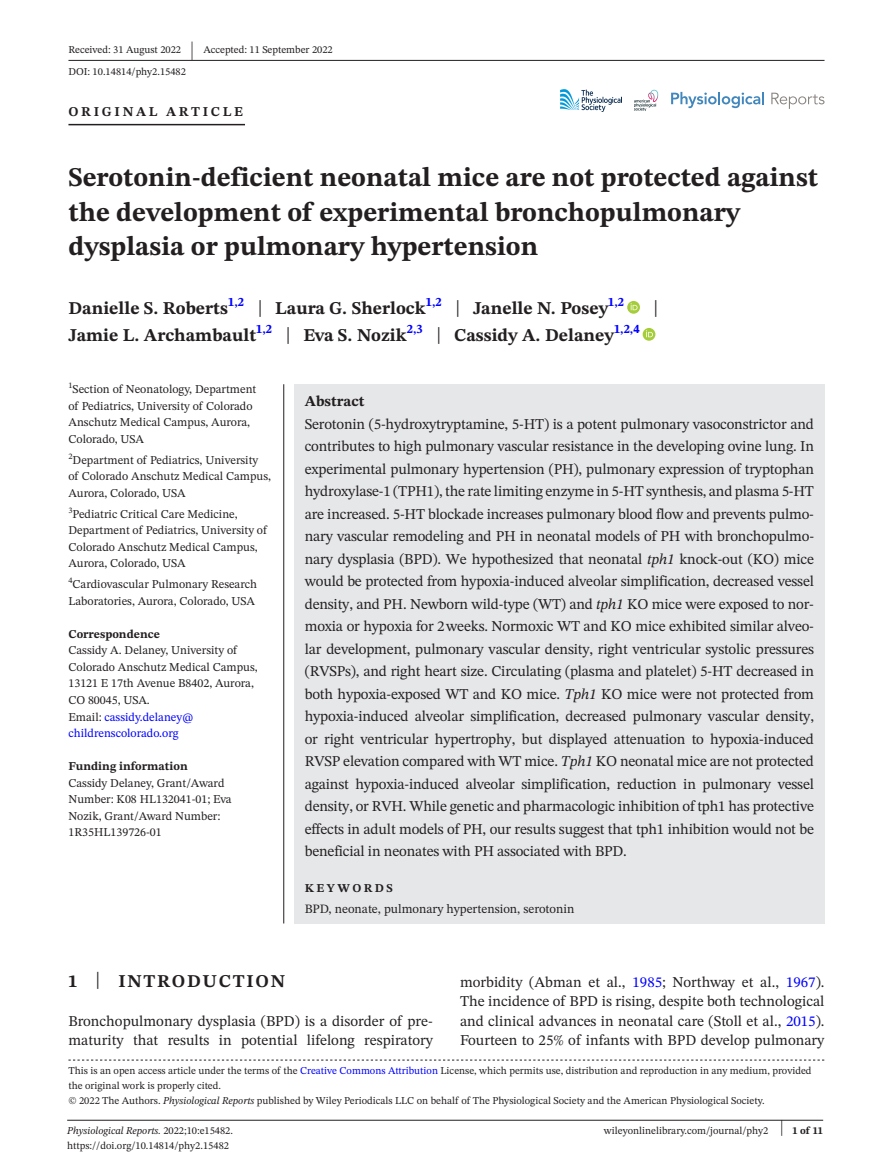
<style>
.page{position:relative;width:893px;height:1174px;background:#fff}
.page>*{position:absolute;margin:0;border:0;box-sizing:border-box;transform-origin:0 0}
.t1{font:700 27px/34.5px "STIX Two Text";color:#231f20}
.t2{font:25.65px "STIX Two Text";color:#231f20;scale:.49 1}
.t3{font:23.4px "STIX Two Text";color:#231f20;scale:.77 1}
.t4{font:700 18px "STIX Two Text";color:#231f20}
.t5{font:700 18px "STIX Two Text";letter-spacing:.1em;color:#231f20}
.t6{font:15px/22.5px "STIX Two Text";color:#231f20;text-align:justify}
.t7{font:700 15px "STIX Two Text";color:#231f20}
.t8{font:700 13.5px "STIX Two Text";letter-spacing:.2em;color:#231f20}
.t9{font:12.75px "STIX Two Text";color:#231f20}
.t10{font:12px/16.5px "STIX Two Text";color:#231f20}
.t11{font:700 12px "STIX Two Text";color:#231f20}
.t12{font:700 12px "STIX Two Text";letter-spacing:.2em;color:#231f20}
.t13{font:10.5px/15px "STIX Two Text";color:#231f20}
.t14{font:italic 10.5px "STIX Two Text";color:#231f20}
.t15{font:700 10.5px "STIX Two Text";color:#231f20}
.s1{font-weight:400;font-size:23.4px}
.s2{color:#00f}
.s3{font-style:italic}
.s4{font-weight:400;font-size:23.7px}
.s5{font-style:normal}
.s6{font-weight:400;font-size:22.2px}
</style>
<div class="page">
<hr style="left:67px;top:1119px;width:756px;height:1px;background:#231f20">
<svg style="left:634px;top:90px;width:24px;height:21px"></svg>
<img style="left:560px;top:90px;width:62px;height:21px">
<svg style="left:671px;top:92px;width:93px;height:16px"></svg>
<svg style="left:771px;top:93px;width:53px;height:16px"></svg>
<hr style="left:68px;top:60px;width:756px;height:1px;background:#231f20">
<hr style="left:68px;top:124px;width:177px;height:1px;background:#231f20">
<svg style="left:627px;top:301px;width:13px;height:13px"></svg>
<svg style="left:631px;top:303px;width:6px;height:7px"></svg>
<svg style="left:643px;top:328px;width:12px;height:13px"></svg>
<svg style="left:646px;top:330px;width:7px;height:7px"></svg>
<svg style="left:68px;top:1059px;width:756px;height:1px"></svg>
<div style="left:294px;top:384px;width:530px;height:540px;background:#e6e7e9"></div>
<hr style="left:283px;top:384px;width:1px;height:539px;background:#231f20">
<p class="t13" style="left:68px;top:42px;width:114px">Received: 31 August 2022</p>
<h2 class="t2" style="left:191px;top:32px;width:8px">|</h2>
<p class="t13" style="left:203px;top:42px;width:131px">Accepted: 11 September 2022</p>
<p class="t13" style="left:68px;top:64px;width:119px">DOI: 10.14814/phy2.15482</p>
<p class="t8" style="left:68px;top:101px;width:176px">ORIGINAL ARTICLE</p>
<h1 class="t1" style="left:68px;top:161px;width:751px">Serotonin-deficient neonatal mice are not protected against the development of experimental bronchopulmonary dysplasia or pulmonary hypertension</h1>
<p class="t4" style="left:68px;top:295px;width:557px">Danielle S. Roberts<sup>1,2</sup> <span class="s1">|</span> Laura G. Sherlock<sup>1,2</sup> <span class="s1">|</span> Janelle N. Posey<sup>1,2</sup></p>
<h3 class="t3" style="left:654px;top:291px;width:8px">|</h3>
<p class="t4" style="left:68px;top:322px;width:573px">Jamie L. Archambault<sup>1,2</sup> <span class="s1">|</span> Eva S. Nozik<sup>2,3</sup> <span class="s1">|</span> Cassidy A. Delaney<sup>1,2,4</sup></p>
<p class="t10" style="left:68px;top:381px;width:189px"><sup>1</sup>Section of Neonatology, Department of Pediatrics, University of Colorado<br>Anschutz Medical Campus, Aurora,<br>Colorado, USA</p>
<p class="t10" style="left:68px;top:451px;width:204px"><sup>2</sup>Department of Pediatrics, University of Colorado Anschutz Medical Campus,<br>Aurora, Colorado, USA</p>
<p class="t10" style="left:68px;top:505px;width:200px"><sup>3</sup>Pediatric Critical Care Medicine, Department of Pediatrics, University of Colorado Anschutz Medical Campus, Aurora, Colorado, USA</p>
<p class="t10" style="left:68px;top:576px;width:190px"><sup>4</sup>Cardiovascular Pulmonary Research<br>Laboratories, Aurora, Colorado, USA</p>
<p class="t11" style="left:68px;top:625px;width:93px">Correspondence</p>
<p class="t10" style="left:68px;top:642px;width:191px">Cassidy A. Delaney, University of<br>Colorado Anschutz Medical Campus,<br>13121 E 17th Avenue B8402, Aurora,<br>CO 80045, USA.<br>Email: <span class="s2">cassidy.delaney@ childrenscolorado.org</span></p>
<p class="t11" style="left:68px;top:757px;width:121px">Funding information</p>
<p class="t10" style="left:68px;top:774px;width:165px">Cassidy Delaney, Grant/Award<br>Number: K08 HL132041-01; Eva<br>Nozik, Grant/Award Number:<br>1R35HL139726-01</p>
<p class="t7" style="left:305px;top:390px;width:61px">Abstract</p>
<p class="t6" style="left:305px;top:412px;width:511px">Serotonin (5-hydroxytryptamine, 5-HT) is a potent pulmonary vasoconstrictor and contributes to high pulmonary vascular resistance in the developing ovine lung. In experimental pulmonary hypertension (PH), pulmonary expression of tryptophan hydroxylase-1 (TPH1), the rate limiting enzyme in 5-HT synthesis, and plasma 5-HT are increased. 5-HT blockade increases pulmonary blood flow and prevents pulmo&shy;nary vascular remodeling and PH in neonatal models of PH with bronchopulmo&shy;nary dysplasia (BPD). We hypothesized that neonatal <span class="s3">tph1</span> knock-out (KO) mice would be protected from hypoxia-induced alveolar simplification, decreased vessel density, and PH. Newborn wild-type (WT) and <span class="s3">tph1</span> KO mice were exposed to nor&shy;moxia or hypoxia for 2weeks. Normoxic WT and KO mice exhibited similar alveo&shy;lar development, pulmonary vascular density, right ventricular systolic pressures (RVSPs), and right heart size. Circulating (plasma and platelet) 5-HT decreased in both hypoxia-exposed WT and KO mice. <span class="s3">Tph1</span> KO mice were not protected from hypoxia-induced alveolar simplification, decreased pulmonary vascular density, or right ventricular hypertrophy, but displayed attenuation to hypoxia-induced RVSP elevation compared with WT mice. <span class="s3">Tph1</span> KO neonatal mice are not protected against hypoxia-induced alveolar simplification, reduction in pulmonary vessel density, or RVH. While genetic and pharmacologic inhibition of tph1 has protective effects in adult models of PH, our results suggest that tph1 inhibition would not be beneficial in neonates with PH associated with BPD.</p>
<p class="t12" style="left:305px;top:879px;width:90px">KEYWORDS</p>
<p class="t9" style="left:305px;top:900px;width:271px">BPD, neonate, pulmonary hypertension, serotonin</p>
<p class="t5" style="left:68px;top:968px;width:218px">1 <span class="s4">|</span> INTRODUCTION</p>
<p class="t6" style="left:68px;top:1011px;width:366px;line-height:19.5px">Bronchopulmonary dysplasia (BPD) is a disorder of pre&shy;maturity that results in potential lifelong respiratory</p>
<p class="t6" style="left:460px;top:972px;width:366px;line-height:19.5px">morbidity (Abman et al., <span class="s2">1985</span>; Northway et al., <span class="s2">1967</span>).<br>The incidence of BPD is rising, despite both technological and clinical advances in neonatal care (Stoll et al., <span class="s2">2015</span>).<br>Fourteen to 25% of infants with BPD develop pulmonary</p>
<p class="t13" style="left:68px;top:1063px;width:745px">This is an open access article under the terms of the <span class="s2">Creative Commons Attribution</span> License, which permits use, distribution and reproduction in any medium, provided the original work is properly cited.<br>© 2022 The Authors. <span class="s3">Physiological Reports</span> published by Wiley Periodicals LLC on behalf of The Physiological Society and the American Physiological Society.</p>
<p class="t14" style="left:67px;top:1123px;width:167px">Physiological Reports. <span class="s5">2022;10:e15482.</span></p>
<p class="t15" style="left:780px;top:1123px;width:45px"><span class="s6">|</span> 1 of 11</p>
<p class="t13" style="left:67px;top:1138px;width:163px">https://doi.org/10.14814/phy2.15482</p>
<p class="t13" style="left:604px;top:1123px;width:166px">wileyonlinelibrary.com/journal/phy2</p>
</div>
